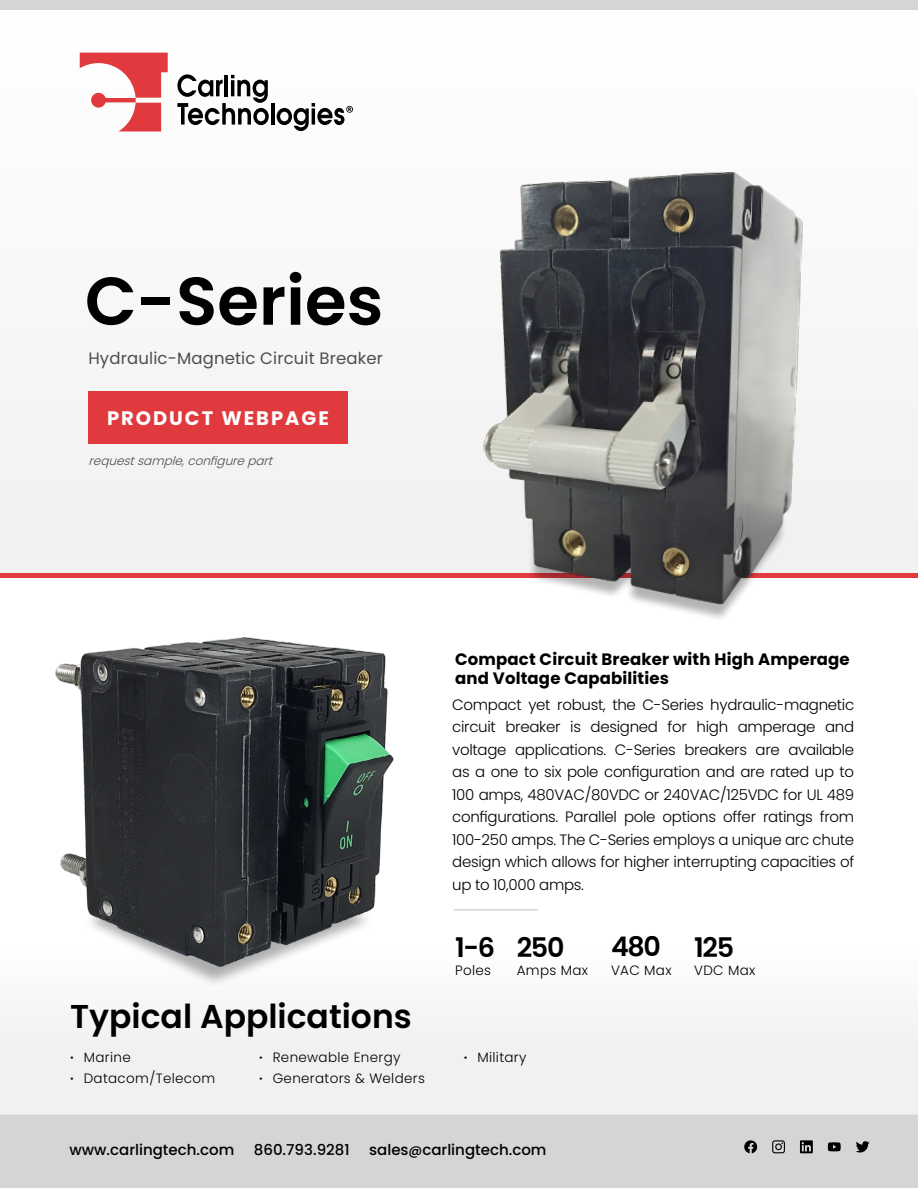
<style>
.page{position:relative;width:918px;height:1188px;background:#fff}
.page>*{position:absolute;margin:0;border:0;box-sizing:border-box;transform-origin:0 0}
.t1{font:600 67.5px "Poppins";color:#000}
.t2{font:600 33px "Poppins";color:#000}
.t3{font:600 27px "Poppins";letter-spacing:-.05em;color:#000}
.t4{font:700 19.5px "Poppins";letter-spacing:.1em;color:#fff}
.t5{font:700 16.5px/18.8px "Poppins";letter-spacing:.01em;color:#000}
.t6{font:16.5px "Poppins";letter-spacing:.01em;color:#4d4d4f}
.t7{font:300 15px/22.5px "Poppins";letter-spacing:-.02em;color:#000;text-align:justify}
.t8{font:500 15px "Poppins";color:#000}
.t9{font:300 13.5px/21px "Poppins";letter-spacing:.025em;color:#000}
.t10{font:italic 300 12px "Poppins";color:#4d4d4f}
.s1{font-weight:600}
.s2{font-size:13.5px}
</style>
<div class="page">
<div style="left:0;top:1115px;width:918px;height:73px;background:#d6d5d5"></div>
<div style="left:0;top:1019px;width:918px;height:96px;background:#f1f1f2"></div>
<svg style="left:800px;top:1140px;width:13px;height:13px"></svg>
<svg style="left:772px;top:1140px;width:13px;height:13px"></svg>
<svg style="left:744px;top:1140px;width:13px;height:13px"></svg>
<svg style="left:828px;top:1142px;width:13px;height:9px"></svg>
<svg style="left:856px;top:1141px;width:14px;height:12px"></svg>
<div style="left:0;top:9px;width:918px;height:564px;background:#f9f9f9"></div>
<div style="left:0;top:573px;width:918px;height:5px;background:#e03a3e"></div>
<div style="left:0;top:0;width:918px;height:9px;background:#d6d5d5"></div>
<svg style="left:80px;top:53px;width:88px;height:79px"></svg>
<svg style="left:177px;top:74px;width:92px;height:51px"></svg>
<hr style="left:271px;top:103px;width:3px;height:22px;background:#000">
<svg style="left:277px;top:103px;width:76px;height:28px"></svg>
<div style="left:528px;top:506px;width:259px;height:116px;background:#000;opacity:.3"></div>
<img style="left:483px;top:172px;width:320px;height:437px">
<div style="left:83px;top:849px;width:291px;height:139px;background:#000;opacity:.32"></div>
<img style="left:55px;top:637px;width:339px;height:330px">
<div style="left:88px;top:392px;width:260px;height:52px;background:#e03a3e"></div>
<hr style="left:454px;top:909px;width:84px;height:2px;background:#d6d5d5">
<h1 class="t1" style="left:85px;top:262px;width:300px">C-Series</h1>
<p class="t6" style="left:88px;top:348px;width:296px">Hydraulic-Magnetic Circuit Breaker</p>
<h3 class="t4" style="left:107px;top:407px;width:223px">PRODUCT WEBPAGE</h3>
<p class="t10" style="left:89px;top:453px;width:190px">requestsample,configurepart</p>
<p class="t5" style="left:455px;top:650px;width:396px">Compact Circuit Breaker with High Amperage and Voltage Capabilities</p>
<p class="t7" style="left:452px;top:693px;width:404px">Compact yet robust, the C-Series hydraulic-magnetic circuit breaker is designed for high amperage and voltage applications. C-Series breakers are available as a one to six pole configuration and are rated up to 100 amps, 480VAC/80VDC or 240VAC/125VDC for UL 489 configurations. Parallel pole options offer ratings from 100-250 amps. The C-Series employs a unique arc chute design which allows for higher interrupting capacities of up to 10,000 amps.</p>
<h3 class="t3" style="left:455px;top:931px;width:42px">1-6</h3>
<h3 class="t3" style="left:611px;top:931px;width:124px">480 125</h3>
<h3 class="t3" style="left:517px;top:931px;width:49px">250</h3>
<p class="t9" style="left:455px;top:960px;width:38px">Poles</p>
<p class="t9" style="left:611px;top:960px;width:62px">VAC Max</p>
<p class="t9" style="left:694px;top:960px;width:63px">VDC Max</p>
<p class="t9" style="left:517px;top:960px;width:73px">Amps Max</p>
<h2 class="t2" style="left:70px;top:997px;width:343px">Typical Applications</h2>
<p class="t9" style="left:70px;top:1047px;width:147px"><span class="s1">∙</span> Marine<br><span class="s1">∙</span> Datacom/Telecom</p>
<p class="t9" style="left:259px;top:1047px;width:167px"><span class="s1">∙</span> Renewable Energy<br><span class="s1">∙</span> Generators &amp; Welders</p>
<p class="t9" style="left:464px;top:1047px;width:64px"><span class="s1">∙</span> Military</p>
<p class="t8" style="left:69px;top:1141px;width:166px">www.carlingtech.com</p>
<p class="t8" style="left:254px;top:1141px;width:97px">860.793.9281</p>
<p class="t8" style="left:369px;top:1141px;width:179px">sales<span class="s2">@</span>carlingtech.com</p>
</div>
